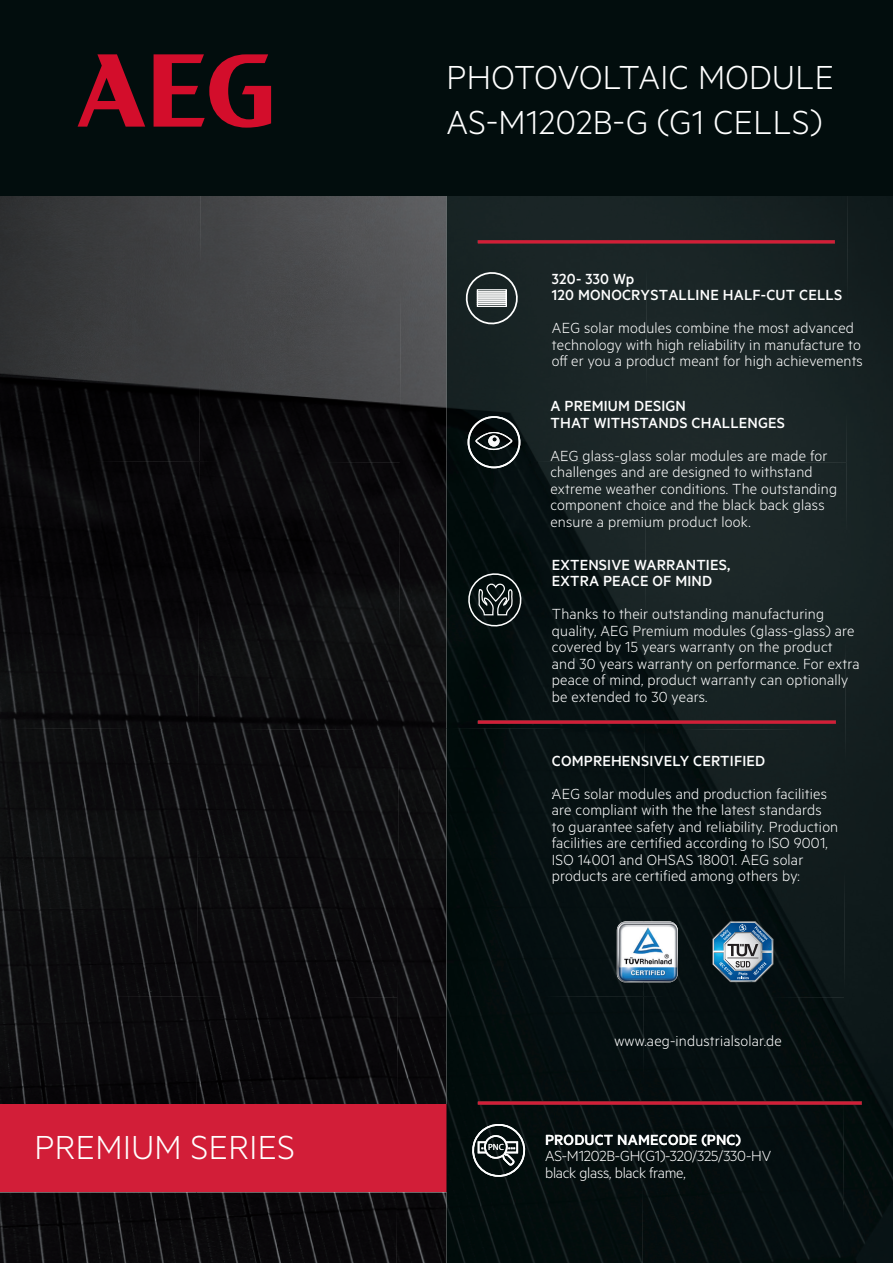
<style>
.page{position:relative;width:893px;height:1263px;background:#fff}
.page>*{position:absolute;margin:0;border:0;box-sizing:border-box;transform-origin:0 0}
.t1{font:300 37.5px/45px "Metric";letter-spacing:.01em;color:#fff}
.t2{font:300 16.5px/16.5px "Metric";letter-spacing:.01em;color:#fff}
.t3{font:500 16.5px/16.5px "Metric";letter-spacing:.01em;color:#fff}
.t4{font:300 16.5px/16.5px "Metric";letter-spacing:-.015em;color:#fff}
.t5{font:600 9px "Myriad Pro";color:#fff}
</style>
<div class="page">
<img style="left:0;top:998px;width:396px;height:265px">
<img style="left:0;top:729px;width:396px;height:269px">
<img style="left:0;top:196px;width:199px;height:533px">
<img style="left:198px;top:461px;width:198px;height:269px">
<img style="left:199px;top:196px;width:197px;height:267px">
<img style="left:396px;top:196px;width:50px;height:1067px">
<div style="left:0;top:1104px;width:446px;height:88px;background:#d21e38"></div>
<img style="left:446px;top:997px;width:196px;height:266px">
<img style="left:446px;top:196px;width:200px;height:801px">
<img style="left:642px;top:996px;width:201px;height:267px">
<img style="left:643px;top:461px;width:200px;height:537px">
<div style="left:646px;top:196px;width:197px;height:267px;background:#1a2526"></div>
<img style="left:843px;top:196px;width:50px;height:1067px">
<hr style="left:478px;top:240px;width:357px;height:3px;background:#d21e38">
<hr style="left:478px;top:721px;width:358px;height:3px;background:#d21e38">
<hr style="left:478px;top:1101px;width:384px;height:3px;background:#d21e38">
<div style="left:0;top:0;width:893px;height:196px;background:#020d0d"></div>
<svg style="left:78px;top:54px;width:67px;height:73px"></svg>
<svg style="left:154px;top:54px;width:117px;height:74px"></svg>
<img style="left:617px;top:921px;width:61px;height:61px">
<svg style="left:712px;top:921px;width:61px;height:61px;background:#5b7b93"></svg>
<svg style="left:466px;top:272px;width:52px;height:52px;background:#353f40"></svg>
<div style="left:477px;top:289px;width:30px;height:3px;border:1px solid #fff"></div>
<div style="left:477px;top:291px;width:30px;height:4px;border:1px solid #fff"></div>
<div style="left:477px;top:293px;width:30px;height:4px;border:1px solid #fff"></div>
<div style="left:477px;top:295px;width:30px;height:4px;border:1px solid #fff"></div>
<div style="left:477px;top:297px;width:30px;height:4px;border:1px solid #fff"></div>
<div style="left:477px;top:299px;width:30px;height:4px;border:1px solid #fff"></div>
<div style="left:477px;top:302px;width:30px;height:3px;border:1px solid #fff"></div>
<div style="left:477px;top:304px;width:30px;height:3px;border:1px solid #fff"></div>
<svg style="left:468px;top:573px;width:54px;height:54px;background:#303938"></svg>
<svg style="left:468px;top:416px;width:52px;height:52px;background:#363d3d"></svg>
<svg style="left:470px;top:1121px;width:58px;height:58px;background:#353e3d"></svg>
<h1 class="t1" style="left:35px;top:1123px;width:262px">PREMIUM SERIES</h1>
<h1 class="t1" style="left:446px;top:53px;width:389px">PHOTOVOLTAIC MODULE<br>AS-M1202B-G (G1 CELLS)</h1>
<p class="t3" style="left:552px;top:270px;width:292px">320- 330 Wp<br>120 MONOCRYSTALLINE HALF-CUT CELLS</p>
<p class="t2" style="left:552px;top:319px;width:312px">AEG solar modules combine the most advanced technology with high reliability in manufacture to off er you a product meant for high achievements</p>
<p class="t3" style="left:550px;top:398px;width:236px">A PREMIUM DESIGN<br>THAT WITHSTANDS CHALLENGES</p>
<p class="t2" style="left:550px;top:447px;width:288px">AEG glass-glass solar modules are made for challenges and are designed to withstand extreme weather conditions. The outstanding component choice and the black back glass ensure a premium product look.</p>
<p class="t3" style="left:552px;top:556px;width:180px">EXTENSIVE WARRANTIES,<br>EXTRA PEACE OF MIND</p>
<p class="t2" style="left:552px;top:605px;width:309px">Thanks to their outstanding manufacturing quality, AEG Premium modules (glass-glass) are covered by 15 years warranty on the product and 30 years warranty on performance. For extra peace of mind, product warranty can optionally be extended to 30 years.</p>
<p class="t3" style="left:552px;top:752px;width:215px">COMPREHENSIVELY CERTIFIED</p>
<p class="t2" style="left:552px;top:801px;width:288px">are compliant with the the latest standards to guarantee safety and reliability. Production facilities are certified according to ISO 9001, ISO 14001 and OHSAS 18001. AEG solar products are certified among others by:</p>
<p class="t2" style="left:552px;top:785px;width:277px">:AEG solar modules and production facilities</p>
<p class="t5" style="left:488px;top:1141px;width:17px">PNC</p>
<p class="t2" style="left:614px;top:1031px;width:169px">www.aeg-industrialsolar.de</p>
<p class="t3" style="left:545px;top:1131px;width:198px">PRODUCT NAMECODE (PNC)</p>
<p class="t4" style="left:545px;top:1147px;width:228px">AS-M1202B-GH(G1)-320/325/330-HV black glass, black frame,</p>
</div>
